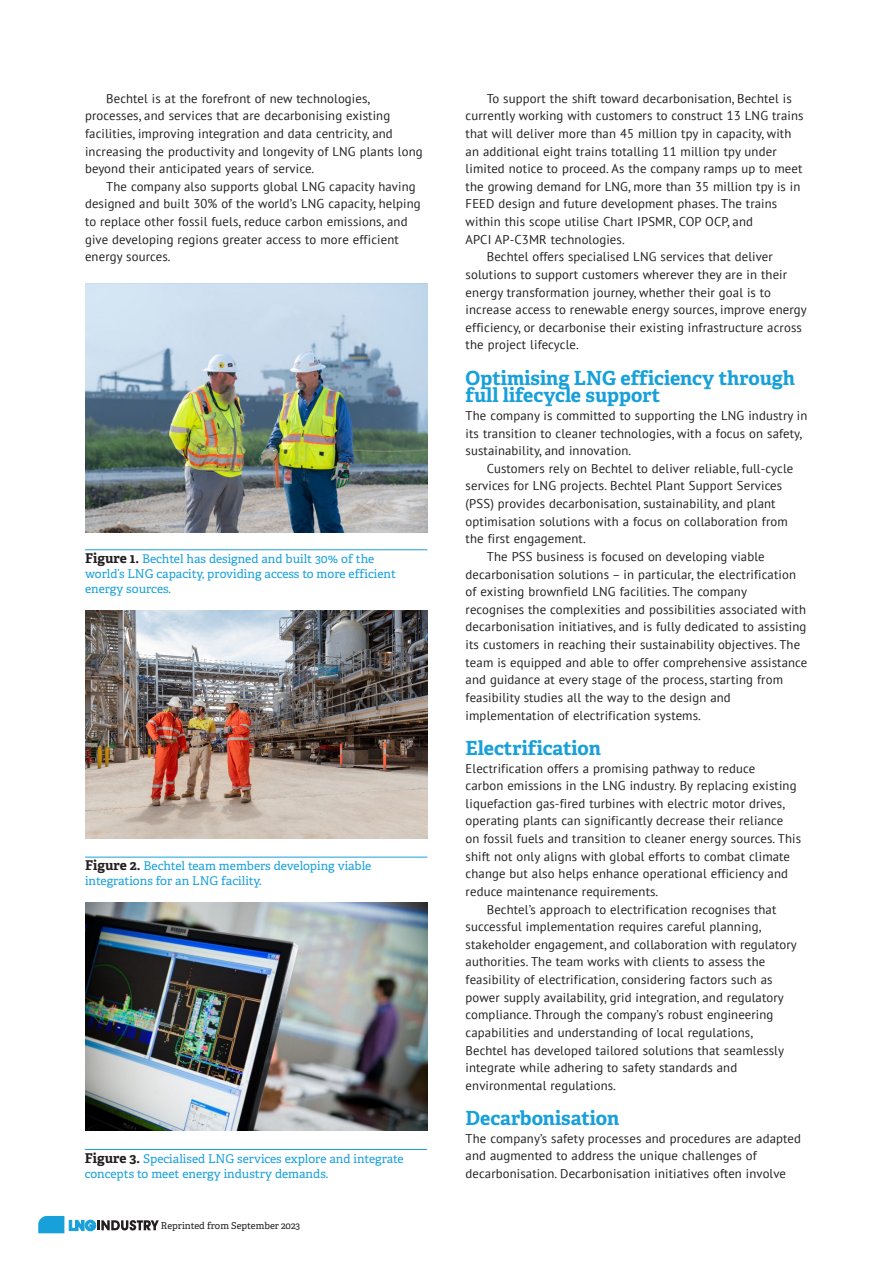
<style>
.page{position:relative;width:893px;height:1263px;background:#fff}
.page>*{position:absolute;margin:0;border:0;box-sizing:border-box;transform-origin:0 0}
.LNG_Sub_1{font:700 19.5px/17.7px "Adelle PE";color:#18a0da}
.LNG_Text{font:12.75px/17.7px "PT Sans";letter-spacing:.01em;color:#231f20}
.LNG_Paragraph_1{font:12.75px/17.7px "PT Sans";letter-spacing:.01em;color:#231f20}
.LNG_Caption{font:12px/15px "Adelle PE";color:#18a0da}
.t1{font:9.45px "Adelle PE";color:#231f20}
.s1{font-weight:700;font-size:13.5px;color:#231f20}
</style>
<div class="page">
<svg style="left:38px;top:1216px;width:121px;height:17px"></svg>
<hr style="left:85px;top:857px;width:342px;height:1px;background:#18a0da">
<hr style="left:85px;top:1149px;width:342px;height:1px;background:#18a0da">
<img style="left:85px;top:610px;width:342px;height:228px">
<img style="left:85px;top:903px;width:342px;height:227px">
<img style="left:85px;top:283px;width:342px;height:249px">
<hr style="left:85px;top:549px;width:342px;height:1px;background:#18a0da">
<p class="LNG_Text" style="left:85px;top:89px;width:339px;text-indent:21px">Bechtel is at the forefront of new technologies, processes, and services that are decarbonising existing facilities, improving integration and data centricity, and increasing the productivity and longevity of LNG plants long beyond their anticipated years of service.</p>
<p class="LNG_Text" style="left:85px;top:177px;width:337px;text-indent:21px">The company also supports global LNG capacity having designed and built 30% of the world’s LNG capacity, helping to replace other fossil fuels, reduce carbon emissions, and give developing regions greater access to more efficient energy sources.</p>
<p class="LNG_Caption" style="left:85px;top:551px;width:312px"><span class="s1">Figure 1.</span> Bechtel has designed and built 30% of the world’s LNG capacity, providing access to more efficient energy sources.</p>
<p class="LNG_Caption" style="left:85px;top:858px;width:288px"><span class="s1">Figure 2.</span> Bechtel team members developing viable integrations for an LNG facility.</p>
<p class="LNG_Caption" style="left:85px;top:1150px;width:320px"><span class="s1">Figure 3.</span> Specialised LNG services explore and integrate concepts to meet energy industry demands.</p>
<p class="t1" style="left:161px;top:1219px;width:141px">Reprinted from September 2023</p>
<p class="LNG_Text" style="left:466px;top:89px;width:339px;text-indent:21px">To support the shift toward decarbonisation, Bechtel is currently working with customers to construct 13 LNG trains that will deliver more than 45 million tpy in capacity, with an additional eight trains totalling 11 million tpy under limited notice to proceed. As the company ramps up to meet the growing demand for LNG, more than 35 million tpy is in FEED design and future development phases. The trains within this scope utilise Chart IPSMR, COP OCP, and<br>APCI AP-C3MR technologies.</p>
<p class="LNG_Text" style="left:466px;top:248px;width:343px;text-indent:21px">Bechtel offers specialised LNG services that deliver solutions to support customers wherever they are in their energy transformation journey, whether their goal is to increase access to renewable energy sources, improve energy efficiency, or decarbonise their existing infrastructure across the project lifecycle.</p>
<p class="LNG_Sub_1" style="left:466px;top:368px;width:331px">Optimising LNG efficiency through full lifecycle support</p>
<p class="LNG_Paragraph_1" style="left:466px;top:406px;width:343px">The company is committed to supporting the LNG industry in its transition to cleaner technologies, with a focus on safety, sustainability, and innovation.</p>
<p class="LNG_Text" style="left:466px;top:459px;width:329px;text-indent:21px">Customers rely on Bechtel to deliver reliable, full-cycle services for LNG projects. Bechtel Plant Support Services (PSS) provides decarbonisation, sustainability, and plant optimisation solutions with a focus on collaboration from the first engagement.</p>
<p class="LNG_Text" style="left:466px;top:547px;width:343px;text-indent:21px">The PSS business is focused on developing viable decarbonisation solutions – in particular, the electrification of existing brownfield LNG facilities. The company recognises the complexities and possibilities associated with decarbonisation initiatives, and is fully dedicated to assisting its customers in reaching their sustainability objectives. The team is equipped and able to offer comprehensive assistance and guidance at every stage of the process, starting from feasibility studies all the way to the design and implementation of electrification systems.</p>
<p class="LNG_Sub_1" style="left:466px;top:738px;width:137px">Electrification</p>
<p class="LNG_Paragraph_1" style="left:466px;top:759px;width:337px">Electrification offers a promising pathway to reduce<br>carbon emissions in the LNG industry. By replacing existing liquefaction gas-fired turbines with electric motor drives, operating plants can significantly decrease their reliance<br>on fossil fuels and transition to cleaner energy sources. This shift not only aligns with global efforts to combat climate change but also helps enhance operational efficiency and reduce maintenance requirements.</p>
<p class="LNG_Text" style="left:466px;top:900px;width:333px;text-indent:21px">Bechtel’s approach to electrification recognises that successful implementation requires careful planning, stakeholder engagement, and collaboration with regulatory authorities. The team works with clients to assess the feasibility of electrification, considering factors such as power supply availability, grid integration, and regulatory compliance. Through the company’s robust engineering capabilities and understanding of local regulations, Bechtel has developed tailored solutions that seamlessly integrate while adhering to safety standards and environmental regulations.</p>
<p class="LNG_Sub_1" style="left:466px;top:1108px;width:155px">Decarbonisation</p>
<p class="LNG_Paragraph_1" style="left:466px;top:1129px;width:337px">The company’s safety processes and procedures are adapted and augmented to address the unique challenges of decarbonisation. Decarbonisation initiatives often involve</p>
</div>
